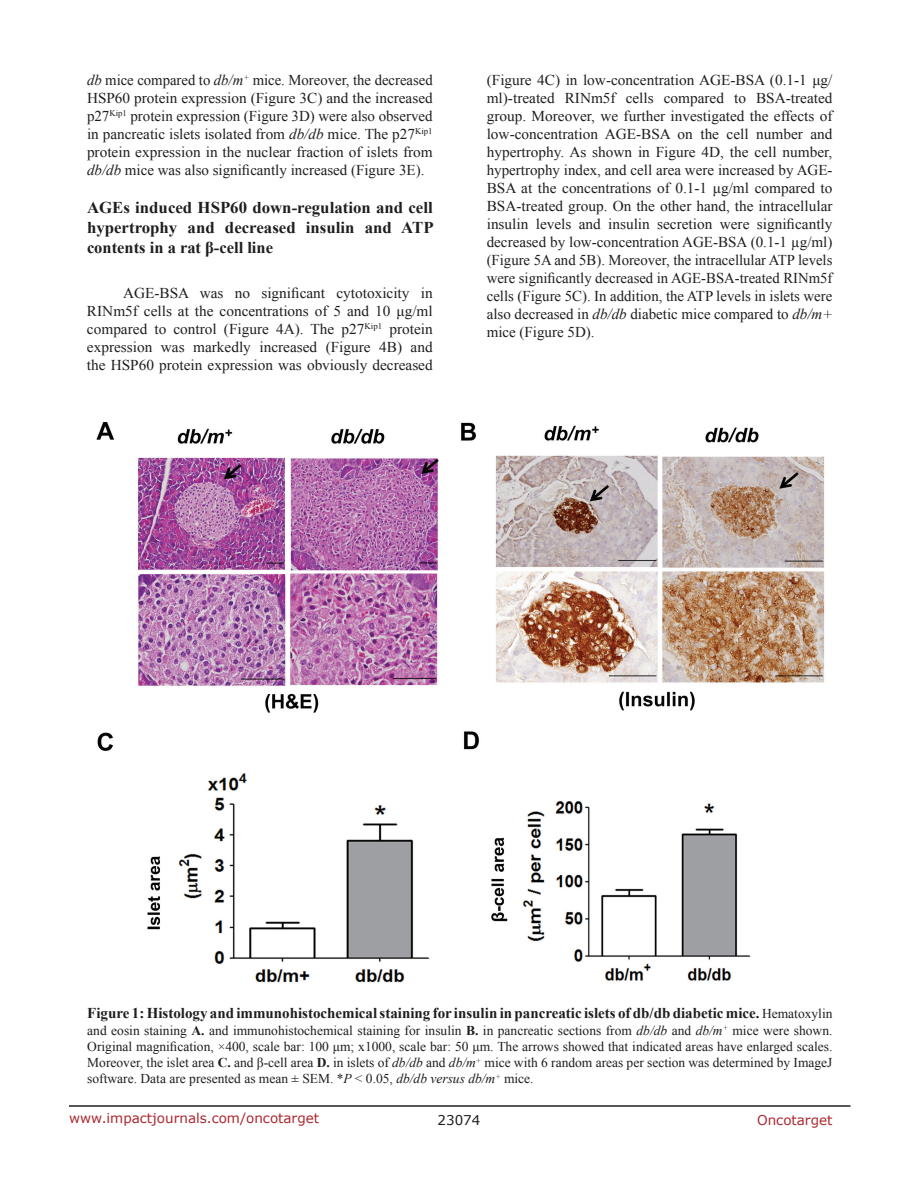
<style>
.page{position:relative;width:918px;height:1188px;background:#fff}
.page>*{position:absolute;margin:0;border:0;box-sizing:border-box;transform-origin:0 0}
.t1{font:700 16.5px/19.8px "Times New Roman";color:#201d20;text-align:justify}
.t2{font:15px/18px "Times New Roman";color:#201d20;text-align:justify}
.t3{font:700 15px "Times New Roman";color:#201d20}
.t4{font:13.5px/16.2px "Times New Roman";color:#201d20;text-align:justify}
.t5{font:13.5px "Verdana";color:#ac2830}
.t6{font:13.5px "Verdana";color:#201d20}
.s1{font-style:italic}
.s2{font-weight:400;font-size:13.5px}
.s3{font-weight:700}
</style>
<div class="page">
<hr style="left:69px;top:1105px;width:781px;height:2px;background:#231f20">
<img style="left:96px;top:422px;width:729px;height:561px">
<p class="t2" style="left:87px;top:71px;width:347px"><span class="s1">db</span> mice compared to <span class="s1">db/m</span><sup>+</sup> mice. Moreover, the decreased HSP60 protein expression (Figure 3C) and the increased p27<sup>Kip1</sup> protein expression (Figure 3D) were also observed in pancreatic islets isolated from <span class="s1">db/db</span> mice. The p27<sup>Kip1 </sup>protein expression in the nuclear fraction of islets from <span class="s1">db/db</span> mice was also significantly increased (Figure 3E).</p>
<p class="t1" style="left:87px;top:197px;width:348px">AGEs induced HSP60 down-regulation and cell hypertrophy and decreased insulin and ATP contents in a rat β-cell line</p>
<p class="t2" style="left:87px;top:284px;width:347px;text-indent:36px">AGE-BSA was no significant cytotoxicity in RINm5f cells at the concentrations of 5 and 10 μg/ml compared to control (Figure 4A). The p27<sup>Kip1</sup> protein expression was markedly increased (Figure 4B) and the HSP60 protein expression was obviously decreased</p>
<p class="t2" style="left:487px;top:71px;width:347px">(Figure 4C) in low-concentration AGE-BSA (0.1-1 μg/ ml)-treated RINm5f cells compared to BSA-treated group. Moreover, we further investigated the effects of low-concentration AGE-BSA on the cell number and hypertrophy. As shown in Figure 4D, the cell number, hypertrophy index, and cell area were increased by AGE-BSA at the concentrations of 0.1-1 μg/ml compared to BSA-treated group. On the other hand, the intracellular insulin levels and insulin secretion were significantly decreased by low-concentration AGE-BSA (0.1-1 µg/ml) (Figure 5A and 5B). Moreover, the intracellular ATP levels were significantly decreased in AGE-BSA-treated RINm5f cells (Figure 5C). In addition, the ATP levels in islets were also decreased in <span class="s1">db/db</span> diabetic mice compared to <span class="s1">db/m+ </span>mice (Figure 5D).</p>
<p class="t3" style="left:87px;top:1003px;width:747px">Figure 1: Histology and immunohistochemical staining for insulin in pancreatic islets of db/db diabetic mice. <span class="s2">Hematoxylin</span></p>
<p class="t4" style="left:87px;top:1022px;width:747px">and eosin staining <span class="s3">A.</span> and immunohistochemical staining for insulin <span class="s3">B.</span> in pancreatic sections from <span class="s1">db/db</span> and <span class="s1">db/m</span><sup>+</sup> mice were shown.<br>Original magnification, ×400, scale bar: 100 μm; x1000, scale bar: 50 μm. The arrows showed that indicated areas have enlarged scales.<br>Moreover, the islet area <span class="s3">C.</span> and β-cell area <span class="s3">D.</span> in islets of <span class="s1">db/db</span> and <span class="s1">db/m</span><sup>+</sup> mice with 6 random areas per section was determined by ImageJ software. Data are presented as mean ± SEM. *<span class="s1">P</span> &lt; 0.05, <span class="s1">db/db versus db/m</span><sup>+</sup> mice.</p>
<p class="t5" style="left:69px;top:1109px;width:252px">www.impactjournals.com/oncotarget</p>
<p class="t6" style="left:438px;top:1111px;width:44px">23074</p>
<p class="t5" style="left:757px;top:1111px;width:77px">Oncotarget</p>
</div>
